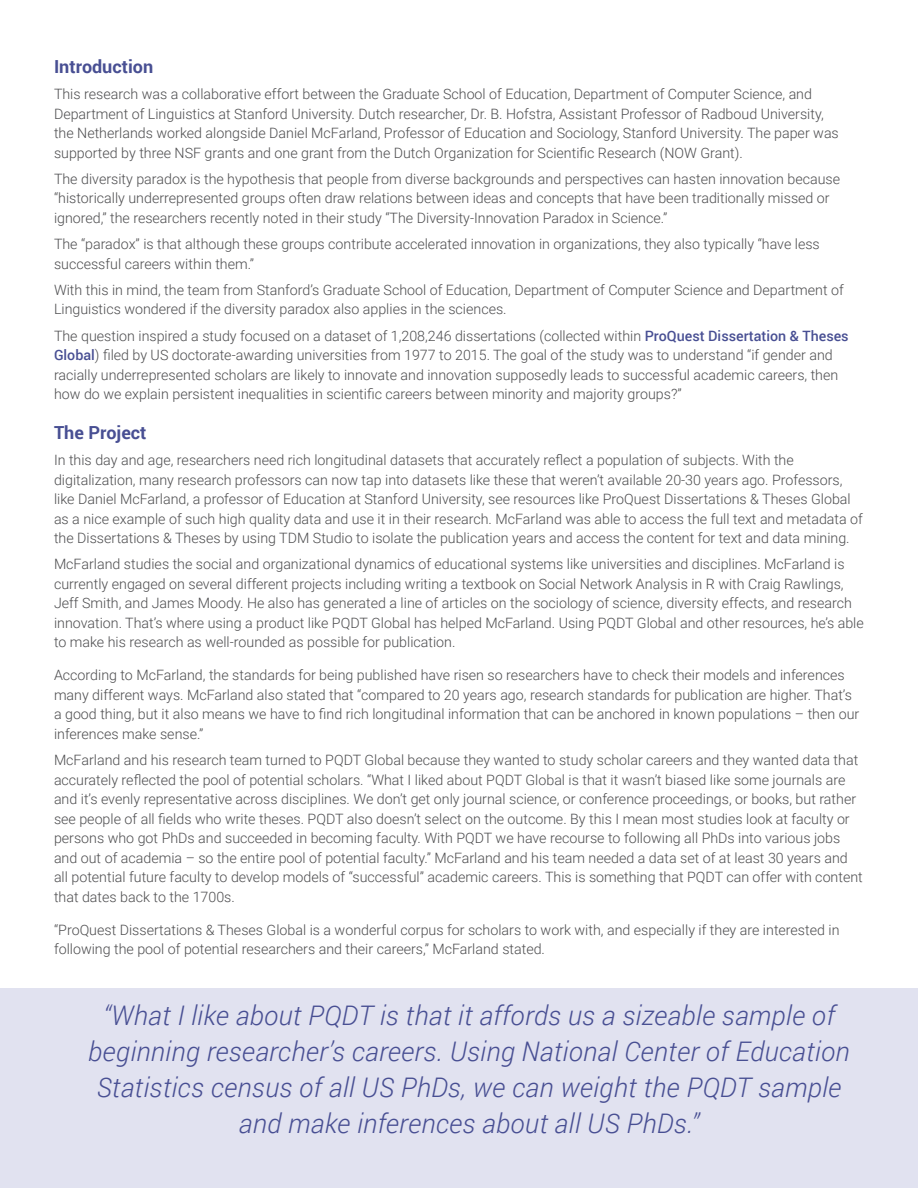
<style>
.page{position:relative;width:918px;height:1188px;background:#fff}
.page>*{position:absolute;margin:0;border:0;box-sizing:border-box;transform-origin:0 0}
.t1{font:italic 300 27px/36px "Roboto";letter-spacing:.01em;color:#484f93;text-align:center}
.t2{font:700 18px "Roboto";color:#484f93}
.t3{font:300 14.25px/19.5px "Roboto";color:#4d4d4f}
.s1{font-weight:500;color:#484f93}
</style>
<div class="page">
<div style="left:0;top:988px;width:918px;height:200px;background:#e1e2f0"></div>
<p class="t2" style="left:54px;top:54px;width:101px">Introduction</p>
<p class="t3" style="left:54px;top:84px;width:786px">This research was a collaborative effort between the Graduate School of Education, Department of Computer Science, and Department of Linguistics at Stanford University. Dutch researcher, Dr. B. Hofstra, Assistant Professor of Radboud University, the Netherlands worked alongside Daniel McFarland, Professor of Education and Sociology, Stanford University. The paper was supported by three NSF grants and one grant from the Dutch Organization for Scientific Research (NOW Grant).</p>
<p class="t3" style="left:54px;top:168px;width:788px">The diversity paradox is the hypothesis that people from diverse backgrounds and perspectives can hasten innovation because “historically underrepresented groups often draw relations between ideas and concepts that have been traditionally missed or ignored,” the researchers recently noted in their study “The Diversity-Innovation Paradox in Science.”</p>
<p class="t3" style="left:54px;top:234px;width:767px">The “paradox” is that although these groups contribute accelerated innovation in organizations, they also typically “have less successful careers within them.”</p>
<p class="t3" style="left:54px;top:279px;width:791px">With this in mind, the team from Stanford’s Graduate School of Education, Department of Computer Science and Department of<br>Linguistics wondered if the diversity paradox also applies in the sciences.</p>
<p class="t3" style="left:54px;top:325px;width:796px">The question inspired a study focused on a dataset of 1,208,246 dissertations (collected within <span class="s1">ProQuest Dissertation &amp; Theses Global</span>) filed by US doctorate-awarding universities from 1977 to 2015. The goal of the study was to understand “if gender and racially underrepresented scholars are likely to innovate and innovation supposedly leads to successful academic careers, then how do we explain persistent inequalities in scientific careers between minority and majority groups?”</p>
<p class="t2" style="left:54px;top:420px;width:94px">The Project</p>
<p class="t3" style="left:54px;top:450px;width:810px">In this day and age, researchers need rich longitudinal datasets that accurately reflect a population of subjects. With the digitalization, many research professors can now tap into datasets like these that weren’t available 20-30 years ago. Professors, like Daniel McFarland, a professor of Education at Stanford University, see resources like ProQuest Dissertations &amp; Theses Global as a nice example of such high quality data and use it in their research. McFarland was able to access the full text and metadata of the Dissertations &amp; Theses by using TDM Studio to isolate the publication years and access the content for text and data mining.</p>
<p class="t3" style="left:54px;top:554px;width:811px">McFarland studies the social and organizational dynamics of educational systems like universities and disciplines. McFarland is currently engaged on several different projects including writing a textbook on Social Network Analysis in R with Craig Rawlings, Jeff Smith, and James Moody. He also has generated a line of articles on the sociology of science, diversity effects, and research innovation. That’s where using a product like PQDT Global has helped McFarland. Using PQDT Global and other resources, he’s able to make his research as well-rounded as possible for publication.</p>
<p class="t3" style="left:54px;top:665px;width:807px">According to McFarland, the standards for being published have risen so researchers have to check their models and inferences many different ways. McFarland also stated that “compared to 20 years ago, research standards for publication are higher. That’s a good thing, but it also means we have to find rich longitudinal information that can be anchored in known populations – then our inferences make sense.”</p>
<p class="t3" style="left:54px;top:750px;width:810px">McFarland and his research team turned to PQDT Global because they wanted to study scholar careers and they wanted data that accurately reflected the pool of potential scholars. “What I liked about PQDT Global is that it wasn’t biased like some journals are and it’s evenly representative across disciplines. We don’t get only journal science, or conference proceedings, or books, but rather see people of all fields who write theses. PQDT also doesn’t select on the outcome. By this I mean most studies look at faculty or persons who got PhDs and succeeded in becoming faculty. With PQDT we have recourse to following all PhDs into various jobs and out of academia – so the entire pool of potential faculty.” McFarland and his team needed a data set of at least 30 years and all potential future faculty to develop models of “successful” academic careers. This is something that PQDT can offer with content that dates back to the 1700s.</p>
<p class="t3" style="left:54px;top:919px;width:787px">“ProQuest Dissertations &amp; Theses Global is a wonderful corpus for scholars to work with, and especially if they are interested in following the pool of potential researchers and their careers,” McFarland stated.</p>
<h1 class="t1" style="left:88px;top:996px;width:763px">“What I like about PQDT is that it affords us a sizeable sample of beginning researcher’s careers. Using National Center of Education Statistics census of all US PhDs, we can weight the PQDT sample and make inferences about all US PhDs.”</h1>
</div>
